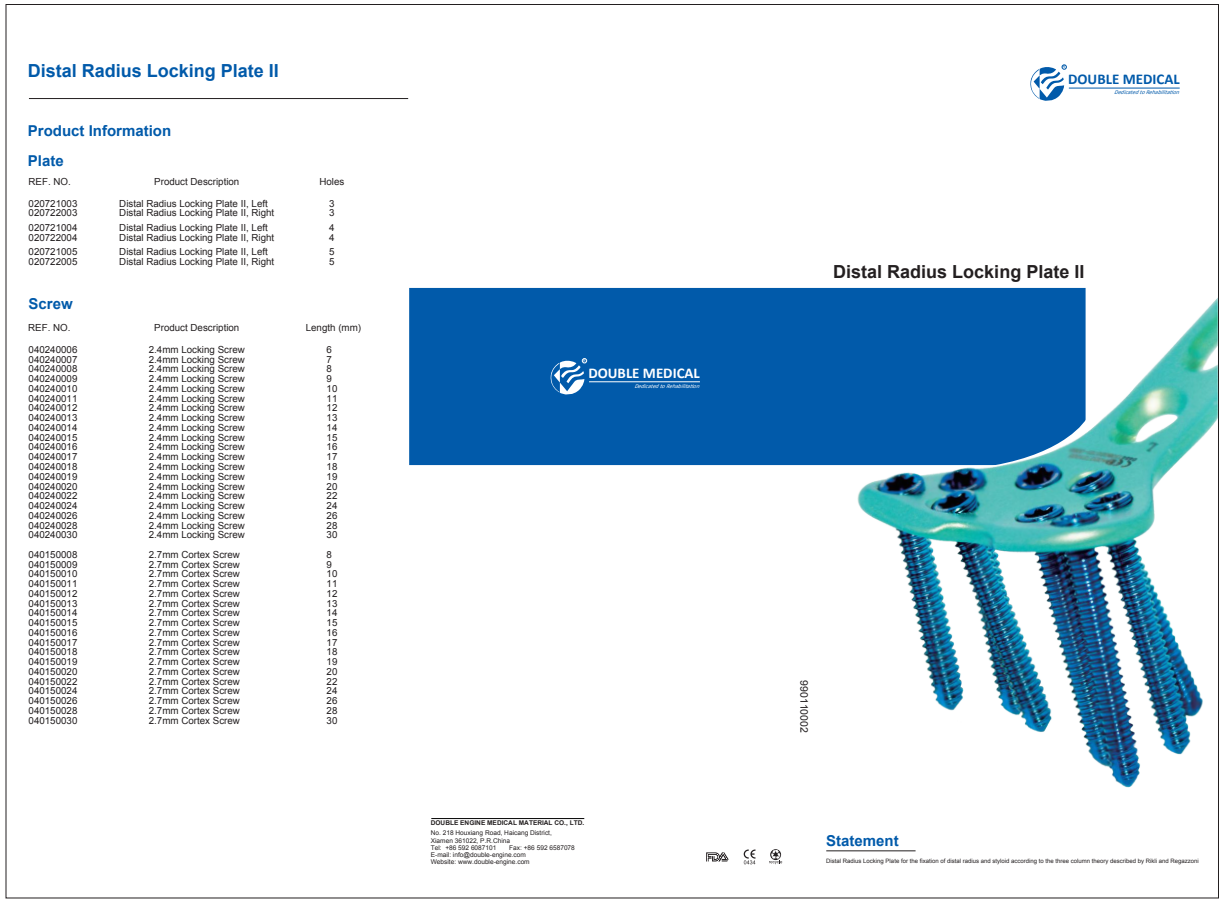
<style>
.page{position:relative;width:1223px;height:904px;background:#fff}
.page>*{position:absolute;margin:0;border:0;box-sizing:border-box;transform-origin:0 0}
.t1{font:700 18px "Arial";color:#231f20}
.t2{font:700 18px "Arial";color:#015aaa}
.t3{font:700 15px/30px "Arial";color:#015aaa}
.t4{font:700 14.85px "Calibri";color:#015aaa}
.t5{font:700 14.85px "Calibri";color:#fff}
.t6{font:10.5px "Arial";color:#231f20}
.t7{font:9.75px/9.8px "Arial";color:#231f20}
.t8{font:6.6px/7.2px "Arial";color:#231f20}
.t9{font:700 6.6px "Arial";color:#231f20}
.t10{font:6px "Arial";color:#231f20}
.t11{font:italic 5.85px "Calibri";color:#015aaa}
.t12{font:italic 5.85px "Calibri";color:#fff}
.t13{font:4.05px "Arial";color:#015aaa}
.t14{font:4.05px "Arial";color:#fff}
</style>
<div class="page">
<div style="left:409px;top:288px;width:426px;height:177px;background:#015aaa"></div>
<hr style="left:29px;top:98px;width:379px;height:1px;background:#231f20">
<hr style="left:1068px;top:88px;width:111px;height:1px;background:#015aaa">
<svg style="left:1030px;top:65px;width:36px;height:36px"></svg>
<hr style="left:589px;top:381px;width:111px;height:1px;background:#fff">
<svg style="left:550px;top:358px;width:37px;height:38px"></svg>
<hr style="left:431px;top:818px;width:153px;height:1px;background:#030303">
<hr style="left:826px;top:850px;width:89px;height:1px;background:#231f20">
<img style="left:835px;top:287px;width:382px;height:501px">
<svg style="left:706px;top:852px;width:22px;height:9px"></svg>
<svg style="left:743px;top:849px;width:12px;height:15px"></svg>
<svg style="left:769px;top:849px;width:13px;height:14px"></svg>
<h1 class="t2" style="left:28px;top:59px;width:253px">Distal Radius Locking Plate II</h1>
<h2 class="t3" style="left:28px;top:116px;width:145px">Product Information<br>Plate</h2>
<p class="t7" style="left:29px;top:176px;width:44px">REF. NO.</p>
<p class="t7" style="left:154px;top:176px;width:87px">Product Description</p>
<p class="t7" style="left:29px;top:198px;width:50px">020721003<br>020722003</p>
<p class="t7" style="left:29px;top:223px;width:50px">020721004<br>020722004</p>
<p class="t7" style="left:29px;top:247px;width:50px">020721005<br>020722005</p>
<p class="t7" style="left:119px;top:198px;width:156px">Distal Radius Locking Plate II, Left<br>Distal Radius Locking Plate II, Right</p>
<p class="t7" style="left:119px;top:223px;width:156px">Distal Radius Locking Plate II, Left<br>Distal Radius Locking Plate II, Right</p>
<p class="t7" style="left:119px;top:247px;width:156px">Distal Radius Locking Plate II, Left<br>Distal Radius Locking Plate II, Right</p>
<h2 class="t3" style="left:28px;top:289px;width:46px">Screw</h2>
<p class="t7" style="left:28px;top:322px;width:44px">REF. NO.</p>
<p class="t7" style="left:29px;top:344px;width:50px;text-align:justify">040240006<br>040240007<br>040240008<br>040240009<br>040240010<br>040240011<br>040240012<br>040240013<br>040240014<br>040240015<br>040240016<br>040240017<br>040240018<br>040240019<br>040240020<br>040240022<br>040240024<br>040240026<br>040240028<br>040240030</p>
<p class="t7" style="left:29px;top:549px;width:50px;text-align:justify">040150008<br>040150009<br>040150010<br>040150011<br>040150012<br>040150013<br>040150014<br>040150015<br>040150016<br>040150017<br>040150018<br>040150019<br>040150020<br>040150022<br>040150024<br>040150026<br>040150028<br>040150030</p>
<p class="t7" style="left:154px;top:322px;width:87px">Product Description</p>
<p class="t7" style="left:149px;top:344px;width:97px;text-align:justify">2.4mm Locking Screw 2.4mm Locking Screw 2.4mm Locking Screw 2.4mm Locking Screw 2.4mm Locking Screw 2.4mm Locking Screw 2.4mm Locking Screw 2.4mm Locking Screw 2.4mm Locking Screw 2.4mm Locking Screw 2.4mm Locking Screw 2.4mm Locking Screw 2.4mm Locking Screw 2.4mm Locking Screw 2.4mm Locking Screw 2.4mm Locking Screw 2.4mm Locking Screw 2.4mm Locking Screw 2.4mm Locking Screw 2.4mm Locking Screw</p>
<p class="t7" style="left:149px;top:549px;width:93px;text-align:justify">2.7mm Cortex Screw 2.7mm Cortex Screw 2.7mm Cortex Screw 2.7mm Cortex Screw 2.7mm Cortex Screw 2.7mm Cortex Screw 2.7mm Cortex Screw 2.7mm Cortex Screw 2.7mm Cortex Screw 2.7mm Cortex Screw 2.7mm Cortex Screw 2.7mm Cortex Screw 2.7mm Cortex Screw 2.7mm Cortex Screw 2.7mm Cortex Screw 2.7mm Cortex Screw 2.7mm Cortex Screw 2.7mm Cortex Screw</p>
<p class="t7" style="left:319px;top:176px;width:26px">Holes</p>
<p class="t7" style="left:329px;top:198px;width:7px">3<br>3</p>
<p class="t7" style="left:329px;top:223px;width:7px">4<br>4</p>
<p class="t7" style="left:329px;top:247px;width:7px">5<br>5</p>
<p class="t7" style="left:306px;top:322px;width:57px">Length (mm)</p>
<p class="t7" style="left:326px;top:344px;width:12px">6<br>7<br>8<br>9<br>10<br>11<br>12<br>13<br>14<br>15<br>16<br>17<br>18<br>19<br>20<br>22<br>24<br>26<br>28<br>30</p>
<p class="t7" style="left:326px;top:549px;width:12px">8<br>9<br>10<br>11<br>12<br>13<br>14<br>15<br>16<br>17<br>18<br>19<br>20<br>22<br>24<br>26<br>28<br>30</p>
<p class="t14" style="left:583px;top:358px;width:4px">R</p>
<h3 class="t5" style="left:588px;top:363px;width:113px">DOUBLE MEDICAL</h3>
<p class="t12" style="left:634px;top:382px;width:69px">DedicatedtoRehabilitation</p>
<p class="t9" style="left:431px;top:818px;width:155px">DOUBLE ENGINE MEDICAL MATERIAL CO., LTD.</p>
<p class="t8" style="left:431px;top:829px;width:123px">No. 218 Houxiang Road, Haicang District,<br>Xiamen 361022, P.R.China<br>Tel: +86 592 6087101</p>
<p class="t8" style="left:431px;top:843px;width:146px;text-indent:78px">Fax: +86 592 6587078<br>E-mail: info@double-engine.com<br>Website: www.double-engine.com</p>
<p class="t13" style="left:1062px;top:64px;width:4px">R</p>
<h3 class="t4" style="left:1068px;top:70px;width:113px">DOUBLE MEDICAL</h3>
<p class="t11" style="left:1113px;top:88px;width:69px">DedicatedtoRehabilitation</p>
<h1 class="t1" style="left:833px;top:260px;width:253px">Distal Radius Locking Plate II</h1>
<p class="t6" style="left:811px;top:680px;width:54px;rotate:90deg">990110002</p>
<h2 class="t3" style="left:826px;top:825px;width:74px">Statement</h2>
<p class="t10" style="left:826px;top:856px;width:374px">Distal Radius Locking Plate for the fixation of distal radius and styloid according to the three column theory described by Rikli and Regazzoni</p>
</div>
